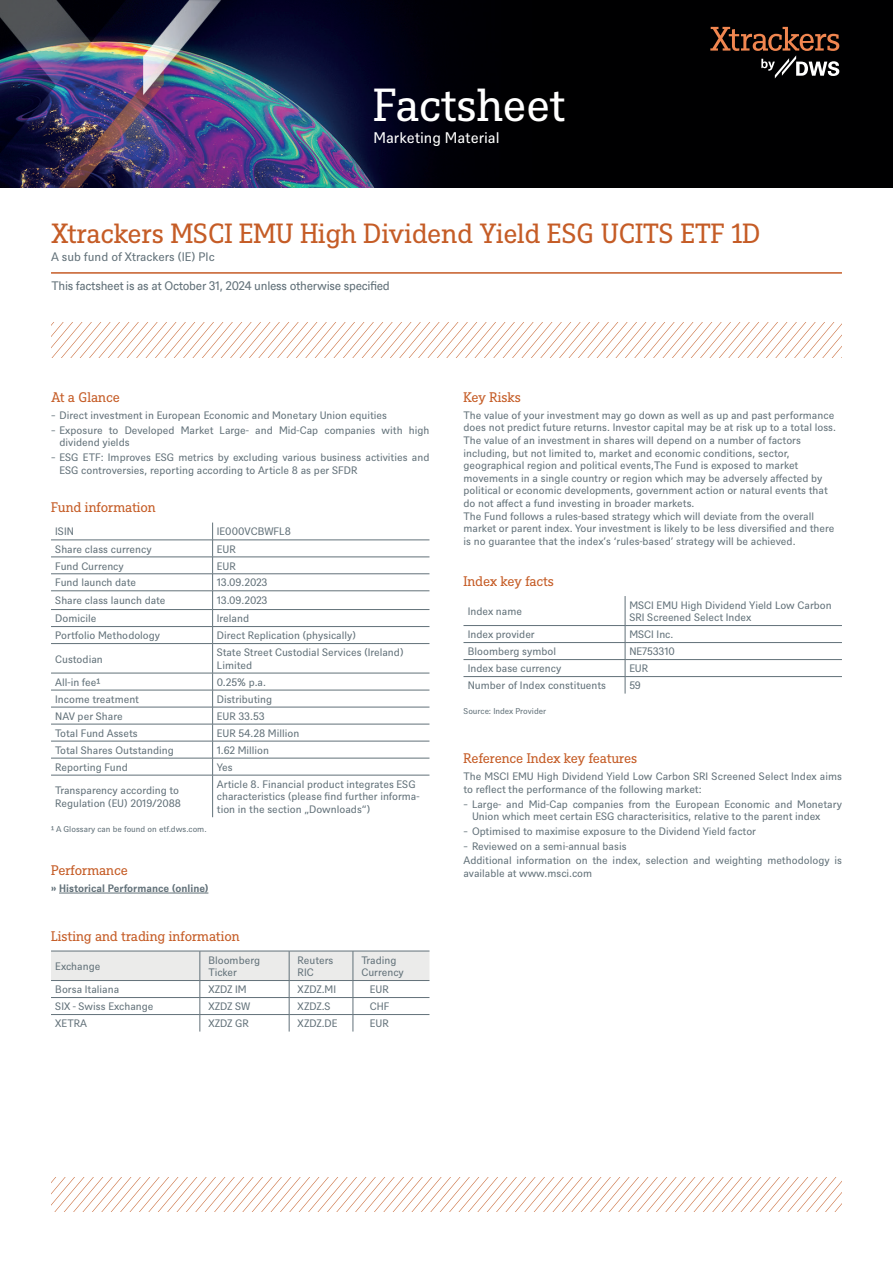
<style>
.page{position:relative;width:893px;height:1263px;background:#fff}
.page>*{position:absolute;margin:0;border:0;box-sizing:border-box;transform-origin:0 0}
.t1{font:45px "DWS Slab";letter-spacing:-.01em;color:#fff}
.t2{font:27px "DWS Slab";color:#c55c26}
.t3{font:15px "DWS Sans";color:#fff}
.t4{font:13.5px "DWS Slab";letter-spacing:-.01em;color:#c55c26}
.t5{font:12px "DWS Sans TT";letter-spacing:-.025em;color:#627179}
.t6{font:12px "DWS Sans";color:#627179}
.t7{font:10.5px/12.6px "DWS Sans";color:#627179}
.t8{font:700 10.5px "DWS Sans";color:#627179}
.t9{font:8.25px "DWS Sans";color:#627179}
</style>
<div class="page">
<img style="left:0;top:0;width:893px;height:188px">
<hr style="left:59px;top:893px;width:149px;height:1px;background:#627179">
<hr style="left:51px;top:540px;width:162px;height:1px;background:#627179">
<hr style="left:213px;top:540px;width:216px;height:1px;background:#627179">
<hr style="left:51px;top:557px;width:162px;height:1px;background:#627179">
<hr style="left:213px;top:557px;width:216px;height:1px;background:#627179">
<hr style="left:51px;top:573px;width:162px;height:1px;background:#627179">
<hr style="left:213px;top:573px;width:216px;height:1px;background:#627179">
<hr style="left:51px;top:590px;width:162px;height:1px;background:#627179">
<hr style="left:213px;top:590px;width:216px;height:1px;background:#627179">
<hr style="left:51px;top:609px;width:162px;height:1px;background:#627179">
<hr style="left:213px;top:609px;width:216px;height:1px;background:#627179">
<hr style="left:51px;top:626px;width:162px;height:1px;background:#627179">
<hr style="left:213px;top:626px;width:216px;height:1px;background:#627179">
<hr style="left:51px;top:643px;width:162px;height:1px;background:#627179">
<hr style="left:213px;top:643px;width:216px;height:1px;background:#627179">
<hr style="left:51px;top:673px;width:162px;height:1px;background:#627179">
<hr style="left:213px;top:673px;width:216px;height:1px;background:#627179">
<hr style="left:51px;top:690px;width:162px;height:1px;background:#627179">
<hr style="left:213px;top:690px;width:216px;height:1px;background:#627179">
<hr style="left:51px;top:707px;width:162px;height:1px;background:#627179">
<hr style="left:51px;top:724px;width:162px;height:1px;background:#627179">
<hr style="left:51px;top:741px;width:162px;height:1px;background:#627179">
<hr style="left:51px;top:758px;width:162px;height:1px;background:#627179">
<hr style="left:51px;top:775px;width:162px;height:1px;background:#627179">
<hr style="left:213px;top:775px;width:216px;height:1px;background:#627179">
<hr style="left:213px;top:707px;width:216px;height:1px;background:#627179">
<hr style="left:213px;top:724px;width:216px;height:1px;background:#627179">
<hr style="left:213px;top:741px;width:216px;height:1px;background:#627179">
<hr style="left:213px;top:758px;width:216px;height:1px;background:#627179">
<svg style="left:212px;top:523px;width:1px;height:252px"></svg>
<hr style="left:212px;top:775px;width:1px;height:42px;background:#627179">
<svg style="left:51px;top:951px;width:378px;height:80px"></svg>
<hr style="left:463px;top:625px;width:162px;height:1px;background:#627179">
<hr style="left:625px;top:625px;width:217px;height:1px;background:#627179">
<hr style="left:463px;top:642px;width:162px;height:1px;background:#627179">
<hr style="left:625px;top:642px;width:217px;height:1px;background:#627179">
<hr style="left:463px;top:659px;width:162px;height:1px;background:#627179">
<hr style="left:625px;top:659px;width:217px;height:1px;background:#627179">
<hr style="left:463px;top:676px;width:162px;height:1px;background:#627179">
<hr style="left:625px;top:676px;width:217px;height:1px;background:#627179">
<svg style="left:625px;top:596px;width:1px;height:98px"></svg>
<hr style="left:51px;top:272px;width:791px;height:2px;background:#c55c26">
<svg style="left:52px;top:322px;width:790px;height:35px"></svg>
<svg style="left:51px;top:1177px;width:791px;height:35px"></svg>
<svg style="left:710px;top:27px;width:129px;height:51px"></svg>
<h1 class="t1" style="left:373px;top:74px;width:193px">Factsheet</h1>
<h3 class="t3" style="left:373px;top:127px;width:128px">Marketing Material</h3>
<h2 class="t2" style="left:51px;top:215px;width:711px">Xtrackers MSCI EMU High Dividend Yield ESG UCITS ETF 1D</h2>
<p class="t6" style="left:51px;top:249px;width:165px">A sub fund of Xtrackers (IE) Plc</p>
<p class="t5" style="left:51px;top:278px;width:340px">This factsheet is as at October 31, 2024 unless otherwise specified</p>
<p class="t4" style="left:51px;top:388px;width:70px">At a Glance</p>
<p class="t7" style="left:51px;top:407px;width:380px;line-height:14.7px">̵ Direct investment in European Economic and Monetary Union equities<br>̵ Exposure to Developed Market Large- and Mid-Cap companies with high</p>
<p class="t7" style="left:51px;top:434px;width:380px;line-height:14.7px;text-indent:9px">dividend yields<br>̵ ESG ETF: Improves ESG metrics by excluding various business activities and</p>
<p class="t7" style="left:60px;top:463px;width:299px">ESG controversies, reporting according to Article 8 as per SFDR</p>
<p class="t4" style="left:51px;top:498px;width:106px">Fund information</p>
<p class="t7" style="left:55px;top:525px;width:20px">ISIN</p>
<p class="t7" style="left:217px;top:525px;width:76px">IE000VCBWFL8</p>
<p class="t7" style="left:55px;top:542px;width:98px">Share class currency</p>
<p class="t7" style="left:217px;top:542px;width:20px">EUR</p>
<p class="t7" style="left:55px;top:559px;width:70px">Fund Currency</p>
<p class="t7" style="left:217px;top:559px;width:20px">EUR</p>
<p class="t7" style="left:55px;top:576px;width:82px">Fund launch date</p>
<p class="t7" style="left:217px;top:576px;width:52px">13.09.2023</p>
<p class="t7" style="left:55px;top:594px;width:112px">Share class launch date</p>
<p class="t7" style="left:217px;top:594px;width:52px">13.09.2023</p>
<p class="t7" style="left:55px;top:611px;width:43px">Domicile</p>
<p class="t7" style="left:217px;top:611px;width:34px">Ireland</p>
<p class="t7" style="left:55px;top:628px;width:106px">Portfolio Methodology</p>
<p class="t7" style="left:217px;top:628px;width:140px">Direct Replication (physically)</p>
<p class="t7" style="left:55px;top:652px;width:49px">Custodian</p>
<p class="t7" style="left:217px;top:645px;width:188px">State Street Custodial Services (Ireland)<br>Limited</p>
<p class="t7" style="left:55px;top:675px;width:47px">All-in fee¹</p>
<p class="t7" style="left:217px;top:675px;width:51px">0.25% p.a.</p>
<p class="t7" style="left:55px;top:692px;width:85px">Income treatment</p>
<p class="t7" style="left:217px;top:692px;width:57px">Distributing</p>
<p class="t7" style="left:55px;top:709px;width:69px">NAV per Share</p>
<p class="t7" style="left:217px;top:709px;width:49px">EUR 33.53</p>
<p class="t7" style="left:55px;top:726px;width:84px">Total Fund Assets</p>
<p class="t7" style="left:217px;top:726px;width:84px">EUR 54.28 Million</p>
<p class="t7" style="left:55px;top:743px;width:120px">Total Shares Outstanding</p>
<p class="t7" style="left:217px;top:743px;width:54px">1.62 Million</p>
<p class="t7" style="left:55px;top:760px;width:74px">Reporting Fund</p>
<p class="t7" style="left:217px;top:760px;width:17px">Yes</p>
<p class="t7" style="left:55px;top:783px;width:127px">Transparency according to<br>Regulation (EU) 2019/2088</p>
<p class="t7" style="left:217px;top:777px;width:204px">Article 8. Financial product integrates ESG characteristics (please find further informa&shy;tion in the section „Downloads“)</p>
<p class="t9" style="left:51px;top:823px;width:157px">¹ A Glossary can be found on etf.dws.com.</p>
<p class="t4" style="left:51px;top:861px;width:78px">Performance</p>
<p class="t8" style="left:51px;top:881px;width:159px">» Historical Performance (online)</p>
<p class="t4" style="left:51px;top:926px;width:190px">Listing and trading information</p>
<p class="t7" style="left:55px;top:959px;width:47px">Exchange</p>
<p class="t7" style="left:208px;top:953px;width:53px">Bloomberg<br>Ticker</p>
<p class="t7" style="left:298px;top:953px;width:37px">Reuters<br>RIC</p>
<p class="t7" style="left:361px;top:953px;width:44px">Trading<br>Currency</p>
<p class="t7" style="left:55px;top:982px;width:66px">Borsa Italiana</p>
<p class="t7" style="left:208px;top:982px;width:40px">XZDZ IM</p>
<p class="t7" style="left:298px;top:982px;width:40px">XZDZ.MI</p>
<p class="t7" style="left:370px;top:982px;width:20px">EUR</p>
<p class="t7" style="left:55px;top:999px;width:100px">SIX - Swiss Exchange</p>
<p class="t7" style="left:208px;top:999px;width:43px">XZDZ SW</p>
<p class="t7" style="left:298px;top:999px;width:35px">XZDZ.S</p>
<p class="t7" style="left:370px;top:999px;width:21px">CHF</p>
<p class="t7" style="left:55px;top:1016px;width:33px">XETRA</p>
<p class="t7" style="left:208px;top:1016px;width:42px">XZDZ GR</p>
<p class="t7" style="left:298px;top:1016px;width:41px">XZDZ.DE</p>
<p class="t7" style="left:370px;top:1016px;width:20px">EUR</p>
<p class="t4" style="left:463px;top:388px;width:59px">Key Risks</p>
<p class="t7" style="left:463px;top:408px;width:374px">The value of your investment may go down as well as up and past performance does not predict future returns. Investor capital may be at risk up to a total loss.<br>The value of an investment in shares will depend on a number of factors including, but not limited to, market and economic conditions, sector, geographical region and political events,The Fund is exposed to market movements in a single country or region which may be adversely affected by political or economic developments, government action or natural events that do not affect a fund investing in broader markets.<br>The Fund follows a rules-based strategy which will deviate from the overall market or parent index. Your investment is likely to be less diversified and there is no guarantee that the index’s ‘rules-based’ strategy will be achieved.</p>
<p class="t4" style="left:463px;top:572px;width:92px">Index key facts</p>
<p class="t7" style="left:468px;top:604px;width:56px">Index name</p>
<p class="t7" style="left:629px;top:598px;width:204px">MSCI EMU High Dividend Yield Low Carbon<br>SRI Screened Select Index</p>
<p class="t7" style="left:468px;top:627px;width:68px">Index provider</p>
<p class="t7" style="left:629px;top:627px;width:46px">MSCI Inc.</p>
<p class="t7" style="left:468px;top:644px;width:90px">Bloomberg symbol</p>
<p class="t7" style="left:629px;top:644px;width:47px">NE753310</p>
<p class="t7" style="left:468px;top:661px;width:95px">Index base currency</p>
<p class="t7" style="left:629px;top:661px;width:20px">EUR</p>
<p class="t7" style="left:468px;top:678px;width:140px">Number of Index constituents</p>
<p class="t7" style="left:629px;top:678px;width:13px">59</p>
<p class="t9" style="left:463px;top:706px;width:84px">Source: Index Provider</p>
<p class="t4" style="left:463px;top:749px;width:175px">Reference Index key features</p>
<p class="t7" style="left:463px;top:769px;width:380px">The MSCI EMU High Dividend Yield Low Carbon SRI Screened Select Index aims to reflect the performance of the following market:</p>
<p class="t7" style="left:472px;top:797px;width:372px;text-indent:-9px">̵ Large- and Mid-Cap companies from the European Economic and Monetary<br>Union which meet certain ESG characterisitics, relative to the parent index</p>
<p class="t7" style="left:463px;top:823px;width:380px;line-height:14.7px">̵ Optimised to maximise exposure to the Dividend Yield factor<br>̵ Reviewed on a semi-annual basis<br>Additional information on the index, selection and weighting methodology is</p>
<p class="t7" style="left:463px;top:866px;width:130px">available at www.msci.com</p>
</div>
